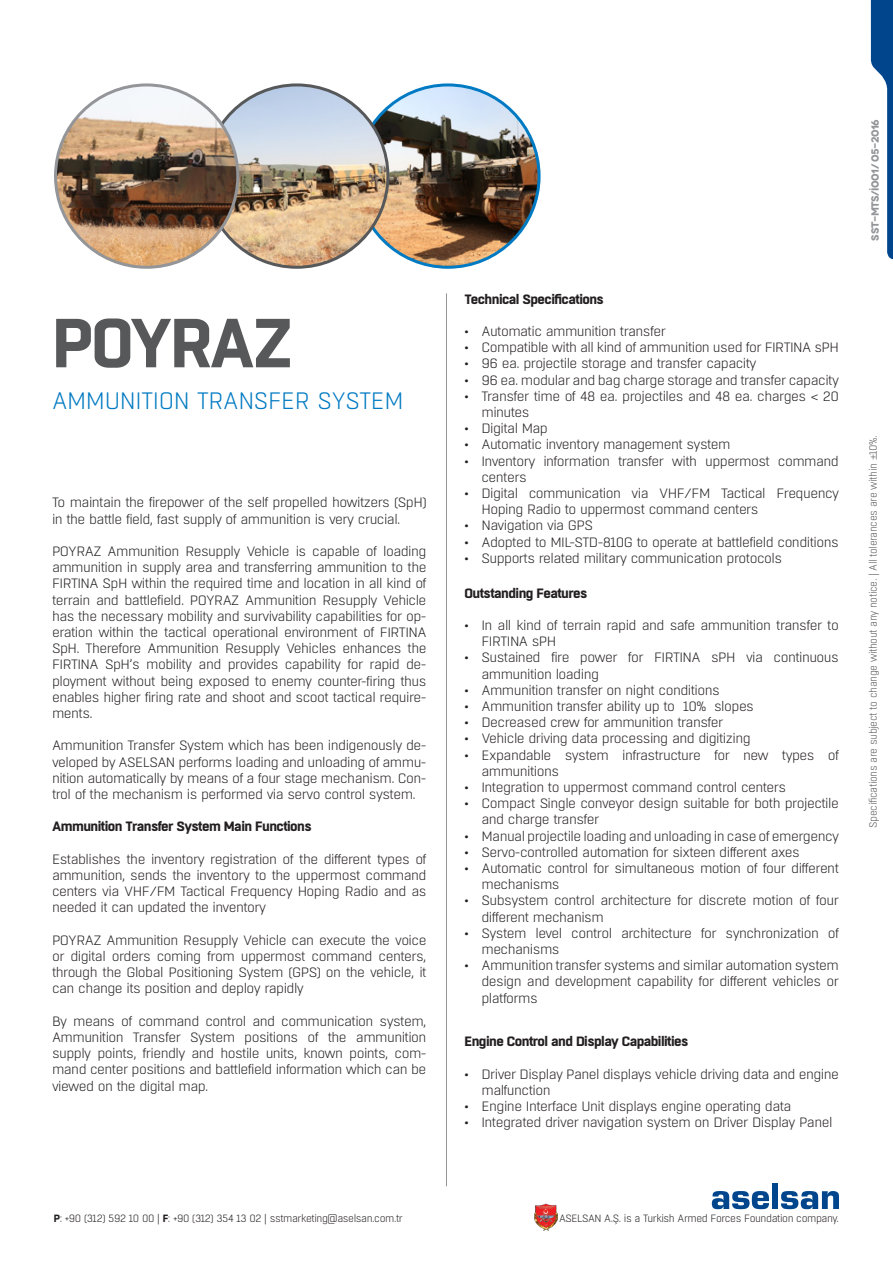
<style>
.page{position:relative;width:893px;height:1263px;background:#fff}
.page>*{position:absolute;margin:0;border:0;box-sizing:border-box;transform-origin:0 0}
.t1{font:700 69.15px "Boxed";letter-spacing:-.04em;color:#57585a}
.t2{font:300 23.7px "Boxed";letter-spacing:-.015em;color:#007ac2}
.t3{font:300 13.5px/16.2px "Boxed";letter-spacing:-.04em;color:#231f20;scale:1.04 1}
.t4{font:700 13.5px "Boxed";letter-spacing:-.04em;color:#231f20;scale:1.04 1}
.t5{font:300 10.5px "Boxed";letter-spacing:-.04em;color:#231f20}
.t6{font:300 10.5px "Boxed";letter-spacing:-.04em;color:#57585a}
.t7{font:700 10.5px "Novecentowide";letter-spacing:-.04em;color:#939598}
.s1{font-family:"Minion Pro";font-weight:400}
.s2{font-weight:700}
</style>
<div class="page">
<svg style="left:871px;top:0;width:22px;height:259px"></svg>
<img style="left:534px;top:1203px;width:23px;height:28px">
<svg style="left:712px;top:1191px;width:57px;height:18px"></svg>
<div style="left:772px;top:1183px;width:6px;height:26px;background:#01468c"></div>
<svg style="left:781px;top:1191px;width:58px;height:18px"></svg>
<img style="left:357px;top:85px;width:182px;height:182px;border-radius:91px">
<img style="left:206px;top:85px;width:182px;height:182px;border-radius:91px">
<hr style="left:446px;top:293px;width:1px;height:893px;background:#939598">
<img style="left:56px;top:85px;width:182px;height:182px;border-radius:91px">
<p class="t1" style="left:52px;top:297px;width:243px">POYRAZ</p>
<p class="t2" style="left:52px;top:386px;width:353px">AMMUNITION TRANSFER SYSTEM</p>
<p class="t3" style="left:52px;top:495px;width:362px">To maintain the firepower of the self propelled howitzers (SpH) in the battle field, fast supply of ammunition is very crucial.</p>
<p class="t3" style="left:52px;top:543px;width:362px;text-align:justify">POYRAZ Ammunition Resupply Vehicle is capable of loading ammunition in supply area and transferring ammunition to the FIRTINA SpH within the required time and location in all kind of terrain and battlefield. POYRAZ Ammunition Resupply Vehicle has the necessary mobility and survivability capabilities for op&shy;eration within the tactical operational environment of FIRTINA SpH. Therefore Ammunition Resupply Vehicles enhances the FIRTINA SpH’s mobility and provides capability for rapid de&shy;ployment without being exposed to enemy counter-firing thus enables higher firing rate and shoot and scoot tactical require&shy;ments.</p>
<p class="t3" style="left:52px;top:738px;width:362px;text-align:justify">Ammunition Transfer System which has been indigenously de&shy;veloped by ASELSAN performs loading and unloading of ammu&shy;nition automatically by means of a four stage mechanism. Con&shy;trol of the mechanism is performed via servo control system.</p>
<p class="t4" style="left:52px;top:818px;width:251px">Ammunition Transfer System Main Functions</p>
<p class="t3" style="left:52px;top:851px;width:362px;text-align:justify">Establishes the inventory registration of the different types of ammunition, sends the inventory to the uppermost command centers via VHF/FM Tactical Frequency Hoping Radio and as needed it can updated the inventory</p>
<p class="t3" style="left:52px;top:932px;width:362px;text-align:justify">POYRAZ Ammunition Resupply Vehicle can execute the voice or digital orders coming from uppermost command centers, through the Global Positioning System (GPS) on the vehicle, it can change its position and deploy rapidly</p>
<p class="t3" style="left:52px;top:1013px;width:362px;text-align:justify">By means of command control and communication system, Ammunition Transfer System positions of the ammunition supply points, friendly and hostile units, known points, com&shy;mand center positions and battlefield information which can be viewed on the digital map.</p>
<p class="t4" style="left:464px;top:290px;width:136px">Technical Specifications</p>
<p class="t3" style="left:464px;top:323px;width:195px">• Automatic ammunition transfer</p>
<p class="t3" style="left:464px;top:339px;width:362px">• Compatible with all kind of ammunition used for FIRTINA sPH</p>
<p class="t3" style="left:464px;top:356px;width:282px">• 96 ea. projectile storage and transfer capacity</p>
<p class="t3" style="left:464px;top:372px;width:362px">• 96 ea. modular and bag charge storage and transfer capacity</p>
<p class="t3" style="left:481px;top:388px;width:345px;text-indent:-17px">• Transfer time of 48 ea. projectiles and 48 ea. charges &lt; 20 minutes</p>
<p class="t3" style="left:464px;top:420px;width:82px">• Digital Map</p>
<p class="t3" style="left:464px;top:437px;width:257px">• Automatic inventory management system</p>
<p class="t3" style="left:481px;top:453px;width:345px;text-indent:-17px">• Inventory information transfer with uppermost command centers</p>
<p class="t3" style="left:481px;top:485px;width:345px;text-indent:-17px">• Digital communication via VHF/FM Tactical Frequency<br>Hoping Radio to uppermost command centers</p>
<p class="t3" style="left:464px;top:518px;width:125px">• Navigation via GPS</p>
<p class="t3" style="left:464px;top:534px;width:361px">• Adopted to MIL-STD-810G to operate at battlefield conditions</p>
<p class="t3" style="left:464px;top:550px;width:307px">• Supports related military communication protocols</p>
<p class="t4" style="left:464px;top:584px;width:120px">Outstanding Features</p>
<p class="t3" style="left:481px;top:617px;width:345px;text-indent:-17px">• In all kind of terrain rapid and safe ammunition transfer to<br>FIRTINA sPH</p>
<p class="t3" style="left:481px;top:650px;width:345px;text-indent:-17px">• Sustained fire power for FIRTINA sPH via continuous ammunition loading</p>
<p class="t3" style="left:464px;top:682px;width:247px">• Ammunition transfer on night conditions</p>
<p class="t3" style="left:464px;top:698px;width:280px">• Ammunition transfer ability up to 10% slopes</p>
<p class="t3" style="left:464px;top:714px;width:250px">• Decreased crew for ammunition transfer</p>
<p class="t3" style="left:464px;top:731px;width:277px">• Vehicle driving data processing and digitizing</p>
<p class="t3" style="left:481px;top:747px;width:345px;text-indent:-17px">• Expandable system infrastructure for new types of ammunitions</p>
<p class="t3" style="left:464px;top:779px;width:311px">• Integration to uppermost command control centers</p>
<p class="t3" style="left:481px;top:795px;width:345px;text-indent:-17px">• Compact Single conveyor design suitable for both projectile and charge transfer</p>
<p class="t3" style="left:464px;top:828px;width:362px">• Manual projectile loading and unloading in case of emergency</p>
<p class="t3" style="left:464px;top:844px;width:324px">• Servo-controlled automation for sixteen different axes</p>
<p class="t3" style="left:481px;top:860px;width:345px;text-indent:-17px">• Automatic control for simultaneous motion of four different mechanisms</p>
<p class="t3" style="left:481px;top:893px;width:345px;text-indent:-17px">• Subsystem control architecture for discrete motion of four different mechanism</p>
<p class="t3" style="left:481px;top:925px;width:345px;text-indent:-17px">• System level control architecture for synchronization of mechanisms</p>
<p class="t3" style="left:481px;top:957px;width:345px;text-align:justify;text-indent:-17px">• Ammunition transfer systems and similar automation system design and development capability for different vehicles or platforms</p>
<p class="t4" style="left:464px;top:1032px;width:217px">Engine Control and Display Capabilities</p>
<p class="t3" style="left:481px;top:1066px;width:345px;text-indent:-17px">• Driver Display Panel displays vehicle driving data and engine malfunction</p>
<p class="t3" style="left:464px;top:1098px;width:316px">• Engine Interface Unit displays engine operating data</p>
<p class="t3" style="left:464px;top:1115px;width:355px">• Integrated driver navigation system on Driver Display Panel</p>
<p class="t7" style="left:869px;top:240px;width:123px;rotate:-90deg">SST-MTS/İ001/ 05-2016</p>
<p class="t6" style="left:867px;top:827px;width:394px;rotate:-90deg">Specifications are subject to change without any notice. | All tolerances are within <span class="s1">±</span>10%.</p>
<p class="t5" style="left:54px;top:1212px;width:350px"><span class="s2">P</span>: +90 (312) 592 10 00 | <span class="s2">F</span>: +90 (312) 354 13 02 | sstmarketing@aselsan.com.tr</p>
<p class="t5" style="left:559px;top:1212px;width:281px">ASELSAN A.Ş. is a Turkish Armed Forces Foundation company.</p>
</div>
